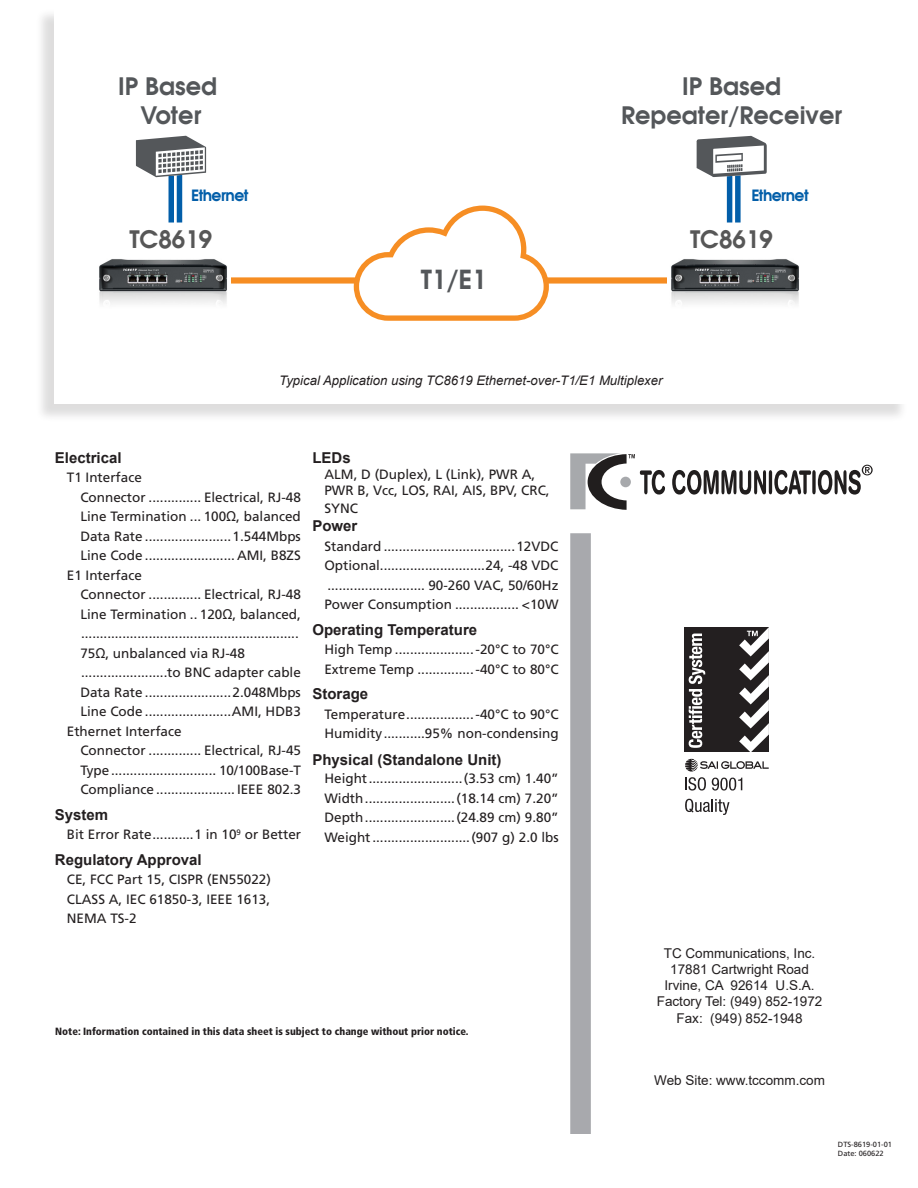
<style>
.page{position:relative;width:918px;height:1188px;background:#fff}
.page>*{position:absolute;margin:0;border:0;box-sizing:border-box;transform-origin:0 0}
.t1{font:700 26.25px "Avalon";color:#54575a}
.t2{font:700 24.15px/29px "Avalon";color:#54575a;text-align:center}
.t3{font:700 24.15px "Avalon";color:#575757}
.t4{font:700 15.6px "Avalon";letter-spacing:-.035em;color:#025ea9}
.t5{font:700 15px "Arial";color:#231f20}
.t6{font:13.5px/19.5px "Frutiger LT Std";color:#231f20}
.t7{font:13.5px "Arial";color:#231f20}
.t8{font:italic 13.2px "Arial";color:#231f20}
.t9{font:900 condensed 10.5px "Frutiger LT Std";color:#231f20}
.t10{font:7.5px "Frutiger LT Std";color:#231f20}
.s1{font-family:"Arial"}
</style>
<div class="page">
<div style="left:35px;top:8px;width:873px;height:415px;background:#231f20;opacity:.15"></div>
<div style="left:54px;top:6px;width:856px;height:398px;background:#fff"></div>
<div style="left:218px;top:277px;width:466px;height:7px;background:#f68d22"></div>
<svg style="left:354px;top:206px;width:195px;height:115px"></svg>
<div style="left:169px;top:158px;width:5px;height:65px;background:#025ea9"></div>
<div style="left:177px;top:158px;width:5px;height:65px;background:#025ea9"></div>
<svg style="left:136px;top:136px;width:70px;height:41px"></svg>
<div style="left:727px;top:158px;width:5px;height:65px;background:#025ea9"></div>
<div style="left:735px;top:158px;width:6px;height:65px;background:#025ea9"></div>
<svg style="left:696px;top:136px;width:71px;height:41px"></svg>
<img style="left:99px;top:259px;width:132px;height:45px">
<img style="left:667px;top:259px;width:132px;height:45px">
<div style="left:570px;top:533px;width:21px;height:601px;background:#a8a9ad"></div>
<svg style="left:672px;top:465px;width:201px;height:30px"></svg>
<svg style="left:570px;top:453px;width:95px;height:57px"></svg>
<div style="left:685px;top:627px;width:84px;height:125px;background:#231f20"></div>
<svg style="left:689px;top:634px;width:16px;height:114px"></svg>
<svg style="left:739px;top:627px;width:30px;height:125px"></svg>
<svg style="left:685px;top:799px;width:45px;height:16px"></svg>
<svg style="left:685px;top:759px;width:84px;height:32px"></svg>
<p class="t2" style="left:118px;top:71px;width:100px">IP Based<br>Voter</p>
<p class="t4" style="left:191px;top:185px;width:59px">Ethernet</p>
<p class="t3" style="left:130px;top:222px;width:85px">TC8619</p>
<p class="t1" style="left:421px;top:261px;width:68px">T1/E1</p>
<p class="t2" style="left:621px;top:71px;width:223px">IP Based<br>Repeater/Receiver</p>
<p class="t4" style="left:751px;top:185px;width:59px">Ethernet</p>
<p class="t3" style="left:690px;top:222px;width:85px">TC8619</p>
<p class="t8" style="left:279px;top:372px;width:385px">Typical Application using TC8619 Ethernet-over-T1/E1 Multiplexer</p>
<p class="t5" style="left:55px;top:447px;width:68px">Electrical</p>
<p class="t6" style="left:67px;top:468px;width:77px">T1 Interface</p>
<p class="t6" style="left:80px;top:488px;width:222px;text-align:justify">Connector .............. Electrical, RJ-48<br>Line Termination ... 100<span class="s1">Ω</span>, balanced Data Rate .......................1.544Mbps Line Code ........................ AMI, B8ZS</p>
<p class="t6" style="left:67px;top:566px;width:77px">E1 Interface</p>
<p class="t6" style="left:80px;top:585px;width:222px">Connector .............. Electrical, RJ-48<br>Line Termination .. 120<span class="s1">Ω</span>, balanced,</p>
<p class="t6" style="left:80px;top:624px;width:220px">..........................................................<br>75<span class="s1">Ω</span>, unbalanced via RJ-48</p>
<p class="t6" style="left:80px;top:663px;width:222px;text-align:justify">.......................to BNC adapter cable Data Rate .......................2.048Mbps Line Code .......................AMI, HDB3</p>
<p class="t6" style="left:67px;top:722px;width:116px">Ethernet Interface</p>
<p class="t6" style="left:80px;top:741px;width:222px;text-align:justify">Connector .............. Electrical, RJ-45<br>Type............................ 10/100Base-T Compliance ..................... IEEE 802.3</p>
<p class="t5" style="left:55px;top:804px;width:55px">System</p>
<p class="t6" style="left:67px;top:825px;width:236px">Bit Error Rate...........1 in 10<sup>9</sup> or Better</p>
<p class="t5" style="left:55px;top:849px;width:148px">Regulatory Approval</p>
<p class="t6" style="left:67px;top:870px;width:206px">CE, FCC Part 15, CISPR (EN55022)<br>CLASS A, IEC 61850-3, IEEE 1613,</p>
<p class="t6" style="left:67px;top:909px;width:71px">NEMA TS-2</p>
<p class="t5" style="left:312px;top:447px;width:40px">LEDs</p>
<p class="t6" style="left:324px;top:466px;width:227px;line-height:16.2px">ALM, D (Duplex), L (Link), PWR A,<br>PWR B, Vcc, LOS, RAI, AIS, BPV, CRC,</p>
<p class="t6" style="left:324px;top:499px;width:35px">SYNC</p>
<p class="t5" style="left:312px;top:516px;width:47px">Power</p>
<p class="t6" style="left:324px;top:537px;width:236px">Standard ...................................12VDC<br>Optional............................24, -48 VDC</p>
<p class="t6" style="left:327px;top:576px;width:232px">.......................... 90-260 VAC, 50/60Hz</p>
<p class="t6" style="left:324px;top:595px;width:236px">Power Consumption ................. &lt;10W</p>
<p class="t5" style="left:312px;top:619px;width:166px">Operating Temperature</p>
<p class="t6" style="left:324px;top:640px;width:236px">High Temp .....................-20°C to 70°C</p>
<p class="t6" style="left:324px;top:660px;width:236px">Extreme Temp ...............-40°C to 80°C</p>
<p class="t5" style="left:312px;top:684px;width:57px">Storage</p>
<p class="t6" style="left:324px;top:705px;width:236px">Temperature..................-40°C to 90°C<br>Humidity...........95% non-condensing</p>
<p class="t5" style="left:312px;top:750px;width:191px">Physical (Standalone Unit)</p>
<p class="t6" style="left:324px;top:769px;width:236px">Height.........................(3.53 cm) 1.40”</p>
<p class="t6" style="left:324px;top:789px;width:236px">Width........................(18.14 cm) 7.20”</p>
<p class="t6" style="left:324px;top:808px;width:236px">Depth........................(24.89 cm) 9.80”</p>
<p class="t6" style="left:324px;top:828px;width:236px">Weight..........................(907 g) 2.0 lbs</p>
<p class="t9" style="left:55px;top:1025px;width:415px">Note: Information contained in this data sheet is subject to change without prior notice.</p>
<p class="t7" style="left:664px;top:944px;width:153px">TC Communications, Inc.</p>
<p class="t7" style="left:670px;top:960px;width:140px">17881 Cartwright Road</p>
<p class="t7" style="left:665px;top:976px;width:152px">Irvine, CA 92614 U.S.A.</p>
<p class="t7" style="left:657px;top:992px;width:167px">Factory Tel: (949) 852-1972</p>
<p class="t7" style="left:677px;top:1009px;width:128px">Fax: (949) 852-1948</p>
<p class="t7" style="left:654px;top:1071px;width:172px">Web Site: www.tccomm.com</p>
<p class="t10" style="left:838px;top:1140px;width:56px">DTS-8619-01-01</p>
<p class="t10" style="left:838px;top:1149px;width:47px">Date: 060622</p>
</div>
